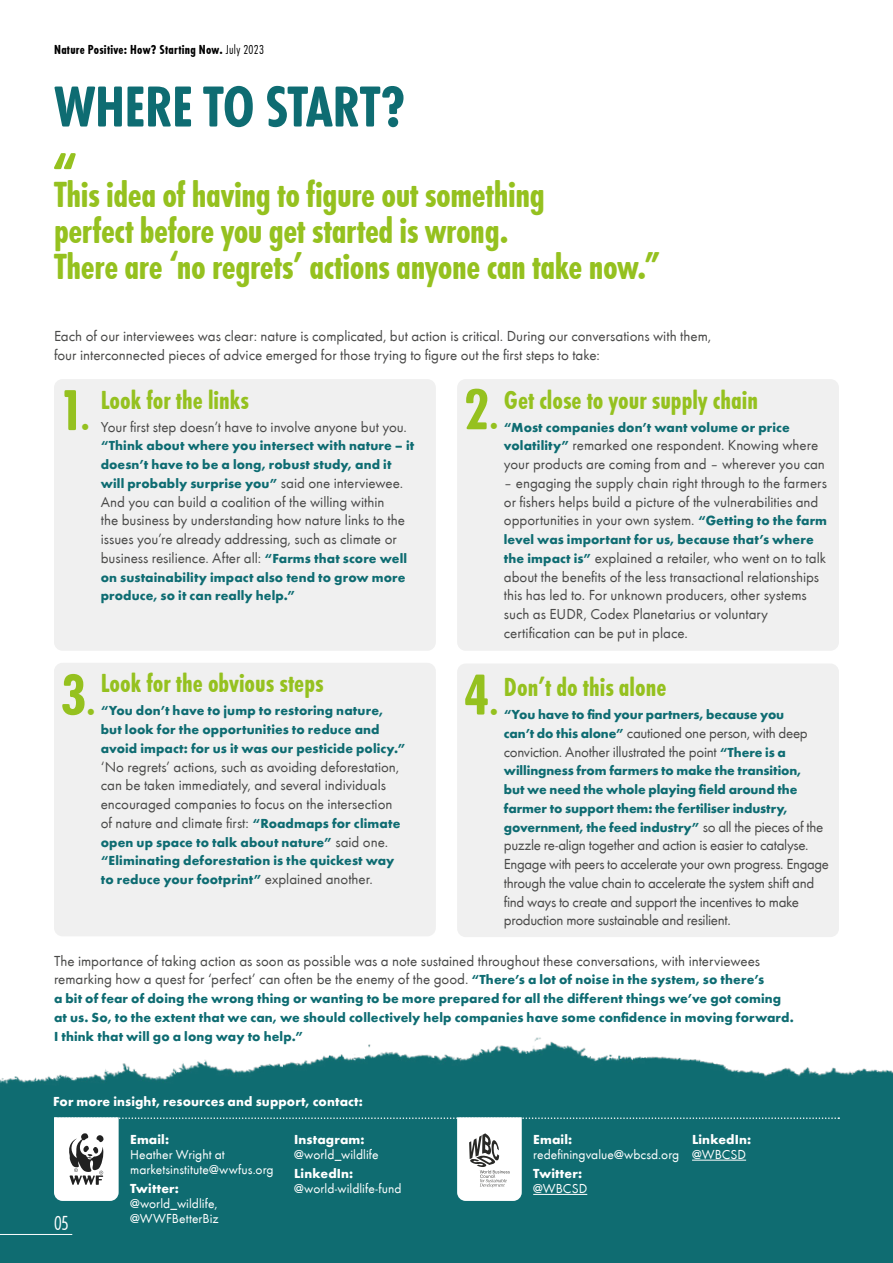
<style>
.page{position:relative;width:893px;height:1263px;background:#fff}
.page>*{position:absolute;margin:0;border:0;box-sizing:border-box;transform-origin:0 0}
.t1{font:700 60px "Futura Round Cond";letter-spacing:-.015em;color:#0e6c72}
.t2{font:700 60px "Futura Round Cond";color:#95c11f}
.t3{font:700 37.5px/36px "Futura Round Cond";letter-spacing:-.01em;color:#95c11f}
.t4{font:700 27px "Futura Round Cond";color:#95c11f}
.t5{font:300 21px "Futura Round Cond";color:#fff}
.t6{font:15px/18.8px "Futura Round";letter-spacing:-.005em;color:#4a4a49}
.t7{font:15px/18.8px "Futura Round";letter-spacing:-.025em;color:#4a4a49}
.t8{font:700 13.5px/18.8px "Futura Round";letter-spacing:.005em;color:#0e6c72}
.t9{font:13.5px/15px "Futura Round";letter-spacing:.005em;color:#fff}
.t10{font:700 13.5px "Futura Round";letter-spacing:.01em;color:#fff}
.t11{font:700 13.5px "Futura Round Cond";letter-spacing:.02em;color:#000}
.s1{font-weight:300}
.s2{font-size:36px}
.s3{font-weight:400;font-size:15px;color:#4a4a49}
.s4{font-weight:700;font-size:13.5px;color:#0e6c72}
</style>
<div class="page">
<img style="left:0;top:1037px;width:893px;height:226px">
<div style="left:54px;top:379px;width:382px;height:272px;background:#f0f0f0;border-radius:9px"></div>
<div style="left:54px;top:663px;width:382px;height:273px;background:#f0f0f0;border-radius:9px"></div>
<div style="left:457px;top:379px;width:382px;height:272px;background:#f0f0f0;border-radius:9px"></div>
<div style="left:457px;top:663px;width:382px;height:274px;background:#f0f0f0;border-radius:9px"></div>
<hr style="left:0;top:1234px;width:72px;height:1px;background:#fff">
<svg style="left:54px;top:1117px;width:785px;height:84px"></svg>
<svg style="left:54px;top:153px;width:22px;height:16px"></svg>
<p class="t11" style="left:54px;top:40px;width:211px">Nature Positive: How? Starting Now. <span class="s1">July 2023</span></p>
<h1 class="t1" style="left:54px;top:67px;width:353px">WHERE TO START?</h1>
<h2 class="t3" style="left:54px;top:176px;width:608px">This idea of having to figure out something<br>perfect before you get started is wrong.<br>There are ‘no regrets’ actions anyone can take now.”</h2>
<p class="t6" style="left:54px;top:326px;width:659px">Each of our interviewees was clear: nature is complicated, but action is critical. During our conversations with them, four interconnected pieces of advice emerged for those trying to figure out the first steps to take:</p>
<h1 class="t2" style="left:58px;top:371px;width:33px">1<span class="s2">.</span></h1>
<h3 class="t4" style="left:101px;top:382px;width:150px">Look for the links</h3>
<p class="t6" style="left:101px;top:416px;width:308px">Your first step doesn’t have to involve anyone but you.</p>
<p class="t8" style="left:101px;top:435px;width:315px">“Think about where you intersect with nature – it doesn’t have to be a long, robust study, and it will probably surprise you” <span class="s3">said one interviewee.</span></p>
<p class="t6" style="left:101px;top:491px;width:308px">And you can build a coalition of the willing within<br>the business by understanding how nature links to the issues you’re already addressing, such as climate or business resilience. After all: <span class="s4">“Farms that score well</span></p>
<p class="t8" style="left:101px;top:567px;width:306px">on sustainability impact also tend to grow more produce, so it can really help.”</p>
<h3 class="t4" style="left:101px;top:665px;width:224px">Look for the obvious steps</h3>
<p class="t8" style="left:101px;top:700px;width:306px">“You don’t have to jump to restoring nature, but look for the opportunities to reduce and avoid impact: for us it was our pesticide policy.”</p>
<p class="t6" style="left:101px;top:756px;width:301px">‘No regrets’ actions, such as avoiding deforestation, can be taken immediately, and several individuals encouraged companies to focus on the intersection of nature and climate first: <span class="s4">“Roadmaps for climate</span></p>
<p class="t8" style="left:101px;top:832px;width:295px">open up space to talk about nature” <span class="s3">said one. </span>“Eliminating deforestation is the quickest way to reduce your footprint” <span class="s3">explained another.</span></p>
<h1 class="t2" style="left:60px;top:655px;width:36px">3<span class="s2">.</span></h1>
<h1 class="t2" style="left:463px;top:370px;width:36px">2<span class="s2">.</span></h1>
<h3 class="t4" style="left:504px;top:382px;width:256px">Get close to your supply chain</h3>
<p class="t8" style="left:504px;top:417px;width:287px">“Most companies don’t want volume or price</p>
<p class="t6" style="left:504px;top:435px;width:323px"><span class="s4">volatility”</span> remarked one respondent. Knowing where your products are coming from and – wherever you can</p>
<p class="t6" style="left:504px;top:472px;width:325px">– engaging the supply chain right through to the farmers or fishers helps build a picture of the vulnerabilities and opportunities in your own system. <span class="s4">“Getting to the farm</span></p>
<p class="t8" style="left:504px;top:529px;width:311px">level was important for us, because that’s where</p>
<p class="t6" style="left:504px;top:547px;width:324px"><span class="s4">the impact is”</span> explained a retailer, who went on to talk about the benefits of the less transactional relationships this has led to. For unknown producers, other systems such as EUDR, Codex Planetarius or voluntary certification can be put in place.</p>
<h3 class="t4" style="left:504px;top:669px;width:164px">Don’t do this alone</h3>
<p class="t8" style="left:504px;top:704px;width:282px">“You have to find your partners, because you</p>
<p class="t6" style="left:504px;top:722px;width:305px"><span class="s4">can’t do this alone”</span> cautioned one person, with deep conviction. Another illustrated the point <span class="s4">“There is a</span></p>
<p class="t8" style="left:504px;top:760px;width:321px">willingness from farmers to make the transition, but we need the whole playing field around the farmer to support them: the fertiliser industry, government, the feed industry” <span class="s3">so all the pieces of the</span></p>
<p class="t7" style="left:504px;top:835px;width:327px">puzzle re-align together and action is easier to catalyse.<br>Engage with peers to accelerate your own progress. Engage through the value chain to accelerate the system shift and find ways to create and support the incentives to make production more sustainable and resilient.</p>
<h1 class="t2" style="left:463px;top:655px;width:36px">4<span class="s2">.</span></h1>
<p class="t6" style="left:54px;top:950px;width:712px">The importance of taking action as soon as possible was a note sustained throughout these conversations, with interviewees remarking how a quest for ‘perfect’ can often be the enemy of the good. <span class="s4">“There’s a lot of noise in the system, so there’s</span></p>
<p class="t8" style="left:54px;top:988px;width:741px">a bit of fear of doing the wrong thing or wanting to be more prepared for all the different things we’ve got coming at us. So, to the extent that we can, we should collectively help companies have some confidence in moving forward.<br>I think that will go a long way to help.”</p>
<p class="t10" style="left:53px;top:1091px;width:311px">For more insight, resources and support, contact:</p>
<h3 class="t5" style="left:54px;top:1208px;width:16px">05</h3>
<p class="t10" style="left:130px;top:1129px;width:40px">Email:</p>
<p class="t9" style="left:130px;top:1146px;width:145px">Heather Wright at marketsinstitute@wwfus.org</p>
<p class="t10" style="left:130px;top:1178px;width:50px">Twitter:</p>
<p class="t9" style="left:130px;top:1195px;width:90px">@world_wildlife, @WWFBetterBiz</p>
<p class="t10" style="left:294px;top:1129px;width:72px">Instagram:</p>
<p class="t9" style="left:294px;top:1146px;width:86px">@world_wildlife</p>
<p class="t10" style="left:294px;top:1163px;width:61px">LinkedIn:</p>
<p class="t9" style="left:294px;top:1180px;width:109px">@world-wildlife-fund</p>
<p class="t10" style="left:533px;top:1129px;width:40px">Email:</p>
<p class="t9" style="left:533px;top:1146px;width:148px">redefiningvalue@wbcsd.org</p>
<p class="t10" style="left:533px;top:1163px;width:50px">Twitter:</p>
<p class="t9" style="left:533px;top:1180px;width:56px">@WBCSD</p>
<p class="t10" style="left:692px;top:1129px;width:61px">LinkedIn:</p>
<p class="t9" style="left:692px;top:1146px;width:56px">@WBCSD</p>
</div>
